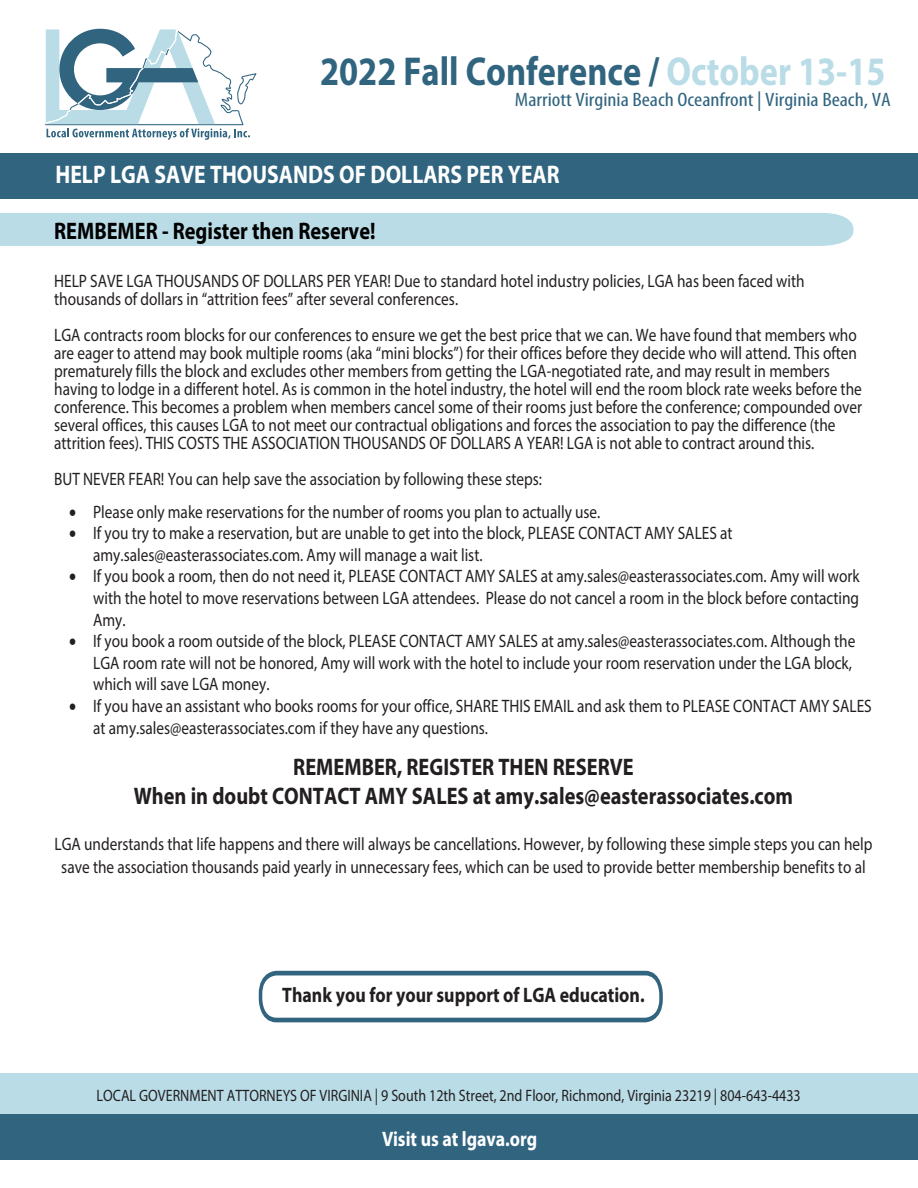
<style>
.page{position:relative;width:918px;height:1188px;background:#fff}
.page>*{position:absolute;margin:0;border:0;box-sizing:border-box;transform-origin:0 0}
.t1{font:700 40.5px "Myriad Pro";color:#30647f;scale:.85 1}
.t2{font:700 25.5px "Myriad Pro";color:#fff;scale:.85 1}
.t3{font:700 24px/28.8px "Myriad Pro";color:#231f20;text-align:center;scale:.85 1}
.t4{font:700 24px "Myriad Pro";color:#000;scale:.85 1}
.t5{font:700 21px "Myriad Pro";color:#231f20;scale:.85 1}
.t6{font:700 21px "Myriad Pro";color:#fff;scale:.85 1}
.t7{font:condensed 19.5px "Myriad Pro";color:#30647f;scale:1.15 1}
.t8{font:18px/18px "Myriad Pro";color:#231f20;scale:.85 1}
.t9{font:16.5px "Myriad Pro";color:#231f20;scale:.85 1}
.s1{color:#b9dce7}
</style>
<div class="page">
<div style="left:0;top:213px;width:853px;height:33px;background:#b9dce7"></div>
<div style="left:0;top:1073px;width:918px;height:43px;background:#b9dce7"></div>
<svg style="left:45px;top:29px;width:211px;height:111px"></svg>
<div style="left:0;top:153px;width:918px;height:46px;background:#30647f"></div>
<div style="left:0;top:1114px;width:918px;height:46px;background:#30647f"></div>
<svg style="left:258px;top:970px;width:405px;height:53px"></svg>
<p class="t1" style="left:320px;top:45px;width:667px">2022 Fall Conference / <span class="s1">October 13-15</span></p>
<p class="t7" style="left:515px;top:87px;width:328px">Marriott Virginia Beach Oceanfront | Virginia Beach, VA</p>
<p class="t2" style="left:55px;top:158px;width:595px">HELP LGA SAVE THOUSANDS OF DOLLARS PER YEAR</p>
<h3 class="t4" style="left:54px;top:215px;width:380px">REMBEMER - Register then Reserve!</h3>
<p class="t8" style="left:54px;top:271px;width:884px">HELP SAVE LGA THOUSANDS OF DOLLARS PER YEAR! Due to standard hotel industry policies, LGA has been faced with thousands of dollars in “attrition fees” after several conferences.</p>
<p class="t8" style="left:54px;top:325px;width:952px">LGA contracts room blocks for our conferences to ensure we get the best price that we can. We have found that members who are eager to attend may book multiple rooms (aka “mini blocks”) for their offices before they decide who will attend. This often prematurely fills the block and excludes other members from getting the LGA-negotiated rate, and may result in members having to lodge in a different hotel. As is common in the hotel industry, the hotel will end the room block rate weeks before the conference. This becomes a problem when members cancel some of their rooms just before the conference; compounded over several offices, this causes LGA to not meet our contractual obligations and forces the association to pay the difference (the attrition fees). THIS COSTS THE ASSOCIATION THOUSANDS OF DOLLARS A YEAR! LGA is not able to contract around this.</p>
<p class="t8" style="left:54px;top:469px;width:575px">BUT NEVER FEAR! You can help save the association by following these steps:</p>
<p class="t8" style="left:69px;top:502px;width:627px">• Please only make reservations for the number of rooms you plan to actually use.</p>
<p class="t8" style="left:93px;top:522px;width:754px;line-height:21.6px;text-indent:-24px">• If you try to make a reservation, but are unable to get into the block, PLEASE CONTACT AMY SALES at amy.sales@easterassociates.com. Amy will manage a wait list.</p>
<p class="t8" style="left:93px;top:565px;width:903px;line-height:21.6px;text-align:justify;text-indent:-24px">• If you book a room, then do not need it, PLEASE CONTACT AMY SALES at amy.sales@easterassociates.com. Amy will work with the hotel to move reservations between LGA attendees. Please do not cancel a room in the block before contacting Amy.</p>
<p class="t8" style="left:93px;top:630px;width:898px;line-height:21.6px;text-indent:-24px">• If you book a room outside of the block, PLEASE CONTACT AMY SALES at amy.sales@easterassociates.com. Although the<br>LGA room rate will not be honored, Amy will work with the hotel to include your room reservation under the LGA block, which will save LGA money.</p>
<p class="t8" style="left:93px;top:695px;width:918px;line-height:21.6px;text-indent:-24px">• If you have an assistant who books rooms for your office, SHARE THIS EMAIL and ask them to PLEASE CONTACT AMY SALES at amy.sales@easterassociates.com if they have any questions.</p>
<h3 class="t3" style="left:134px;top:752px;width:777px">REMEMBER, REGISTER THEN RESERVE<br>When in doubt CONTACT AMY SALES at amy.sales@easterassociates.com</h3>
<p class="t8" style="left:55px;top:832px;width:964px;line-height:23.1px;text-align:center">LGA understands that life happens and there will always be cancellations. However, by following these simple steps you can help save the association thousands paid yearly in unnecessary fees, which can be used to provide better membership benefits to al</p>
<p class="t5" style="left:282px;top:981px;width:428px">Thank you for your support of LGA education.</p>
<p class="t9" style="left:97px;top:1085px;width:830px">LOCAL GOVERNMENT ATTORNEYS OF VIRGINIA | 9 South 12th Street, 2nd Floor, Richmond, Virginia 23219 | 804-643-4433</p>
<p class="t6" style="left:382px;top:1126px;width:184px">Visit us at lgava.org</p>
</div>
